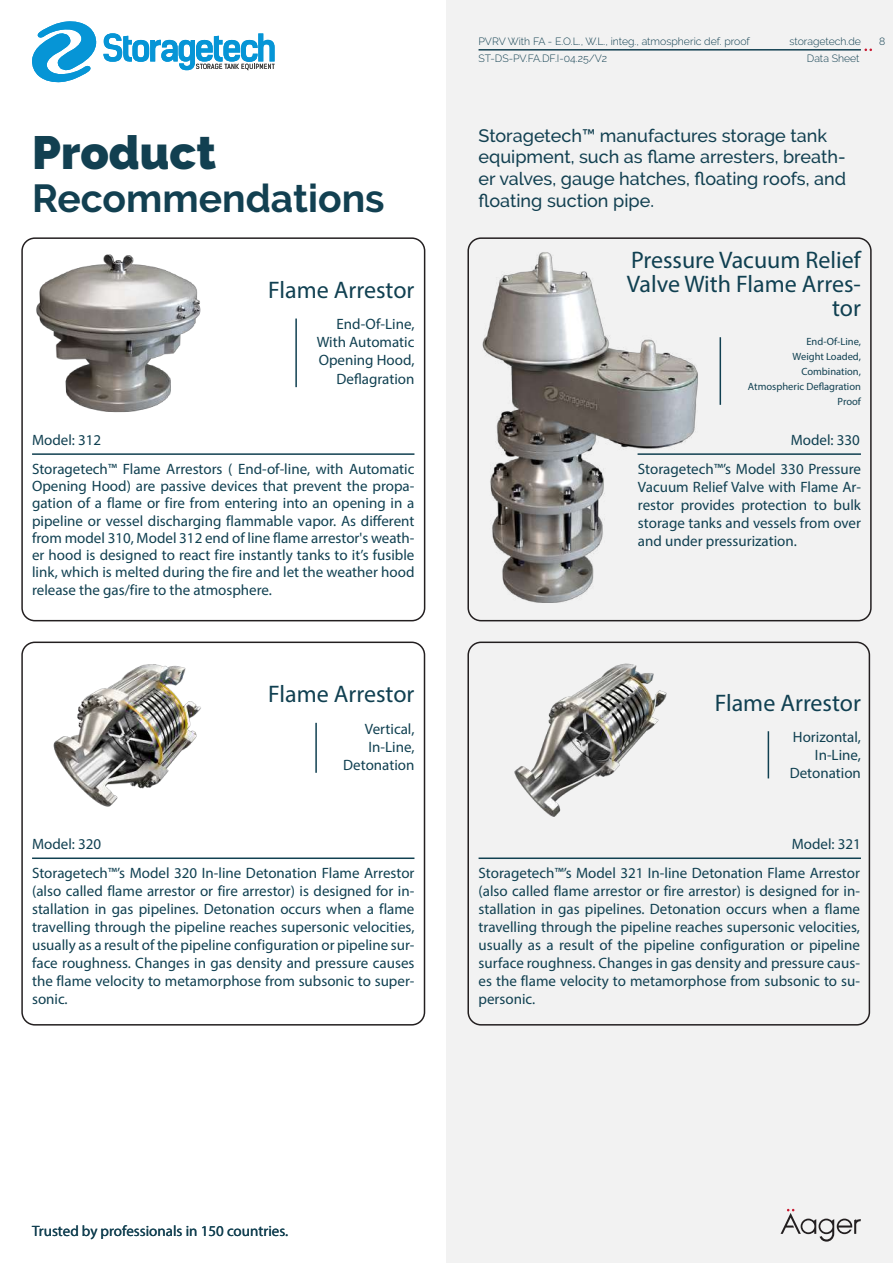
<style>
.page{position:relative;width:893px;height:1263px;background:#fff}
.page>*{position:absolute;margin:0;border:0;box-sizing:border-box;transform-origin:0 0}
.t1{font:900 46.5px "Raleway";color:#124051}
.t2{font:700 39px "Raleway";color:#124051}
.t3{font:24px/24px "Myriad Pro";color:#104051;text-align:right}
.t4{font:500 18px/21.6px "Raleway";color:#124051}
.t5{font:15px/18px "Myriad Pro";color:#104051;text-align:justify}
.t6{font:15px "Myriad Pro";color:#124051}
.t7{font:300 10.5px/16.6px "Raleway";color:#124051}
.t8{font:10.5px/15px "Myriad Pro";color:#104051;text-align:right}
</style>
<div class="page">
<div style="left:446px;top:0;width:447px;height:1263px;background:#f2f2f2"></div>
<svg style="left:780px;top:1209px;width:81px;height:32px"></svg>
<svg style="left:864px;top:49px;width:8px;height:2px"></svg>
<hr style="left:479px;top:49px;width:382px;height:2px;background:#124051">
<svg style="left:103px;top:33px;width:172px;height:37px"></svg>
<svg style="left:32px;top:21px;width:64px;height:62px"></svg>
<div style="left:467px;top:237px;width:405px;height:384px;border:2px solid #231f20;border-radius:13px"></div>
<div style="left:21px;top:237px;width:404px;height:384px;border:2px solid #231f20;border-radius:13px"></div>
<div style="left:21px;top:641px;width:404px;height:384px;border:2px solid #231f20;border-radius:13px"></div>
<div style="left:467px;top:641px;width:403px;height:384px;border:2px solid #231f20;border-radius:13px"></div>
<img style="left:36px;top:254px;width:165px;height:159px">
<hr style="left:32px;top:453px;width:382px;height:2px;background:#104051">
<hr style="left:32px;top:857px;width:382px;height:2px;background:#104051">
<hr style="left:479px;top:857px;width:382px;height:2px;background:#104051">
<hr style="left:295px;top:318px;width:2px;height:69px;background:#104051">
<hr style="left:315px;top:723px;width:2px;height:50px;background:#104051">
<hr style="left:768px;top:731px;width:1px;height:47px;background:#104051">
<hr style="left:638px;top:453px;width:223px;height:2px;background:#104051">
<img style="left:482px;top:252px;width:220px;height:351px">
<hr style="left:720px;top:337px;width:1px;height:68px;background:#104051">
<img style="left:53px;top:664px;width:148px;height:143px">
<img style="left:514px;top:663px;width:153px;height:154px">
<h1 class="t1" style="left:32px;top:125px;width:185px">Product</h1>
<h2 class="t2" style="left:32px;top:176px;width:354px">Recommendations</h2>
<p class="t5" style="left:32px;top:431px;width:71px">Model: 312</p>
<h3 class="t3" style="left:268px;top:278px;width:148px">Flame Arrestor</h3>
<p class="t5" style="left:317px;top:315px;width:99px;text-align:right">End-Of-Line,<br>With Automatic<br>Opening Hood,<br>Deflagration</p>
<p class="t5" style="left:32px;top:460px;width:384px;line-height:17.2px">Storagetech™ Flame Arrestors ( End-of-line, with Automatic Opening Hood) are passive devices that prevent the propa&shy;gation of a flame or fire from entering into an opening in a pipeline or vessel discharging flammable vapor. As different from model 310, Model 312 end of line flame arrestor's weath&shy;er hood is designed to react fire instantly tanks to it’s fusible link, which is melted during the fire and let the weather hood release the gas/fire to the atmosphere.</p>
<p class="t7" style="left:479px;top:33px;width:273px">PVRV With FA - E.O.L., W.L., integ., atmospheric def. proof<br>ST-DS-PV.FA.DF.I-04.25/V2</p>
<p class="t7" style="left:789px;top:33px;width:73px">storagetech.de</p>
<p class="t7" style="left:807px;top:50px;width:54px">Data Sheet</p>
<p class="t7" style="left:879px;top:33px;width:8px">8</p>
<p class="t4" style="left:479px;top:125px;width:369px">Storagetech™ manufactures storage tank equipment, such as flame arresters, breath&shy;er valves, gauge hatches, floating roofs, and floating suction pipe.</p>
<h3 class="t3" style="left:627px;top:248px;width:235px">Pressure Vacuum Relief<br>Valve With Flame Arres&shy;tor</h3>
<p class="t8" style="left:748px;top:334px;width:114px">End-Of-Line,<br>Weight Loaded,<br>Combination,<br>Atmospheric Deflagration<br>Proof</p>
<p class="t5" style="left:791px;top:431px;width:71px">Model: 330</p>
<p class="t5" style="left:638px;top:460px;width:225px">Storagetech™’s Model 330 Pressure Vacuum Relief Valve with Flame Ar&shy;restor provides protection to bulk storage tanks and vessels from over and under pressurization.</p>
<h3 class="t3" style="left:268px;top:682px;width:148px">Flame Arrestor</h3>
<p class="t5" style="left:343px;top:719px;width:73px;text-align:right">Vertical,<br>In-Line,<br>Detonation</p>
<h3 class="t3" style="left:715px;top:690px;width:148px">Flame Arrestor</h3>
<p class="t5" style="left:790px;top:728px;width:73px;text-align:right">Horizontal,<br>In-Line,<br>Detonation</p>
<p class="t5" style="left:32px;top:835px;width:71px">Model: 320</p>
<p class="t5" style="left:792px;top:835px;width:71px">Model: 321</p>
<p class="t5" style="left:32px;top:864px;width:384px">Storagetech™’s Model 320 In-line Detonation Flame Arrestor (also called flame arrestor or fire arrestor) is designed for in&shy;stallation in gas pipelines. Detonation occurs when a flame travelling through the pipeline reaches supersonic velocities, usually as a result of the pipeline configuration or pipeline sur&shy;face roughness. Changes in gas density and pressure causes the flame velocity to metamorphose from subsonic to super&shy;sonic.</p>
<p class="t5" style="left:479px;top:864px;width:383px">Storagetech™’s Model 321 In-line Detonation Flame Arrestor (also called flame arrestor or fire arrestor) is designed for in&shy;stallation in gas pipelines. Detonation occurs when a flame travelling through the pipeline reaches supersonic velocities, usually as a result of the pipeline configuration or pipeline surface roughness. Changes in gas density and pressure caus&shy;es the flame velocity to metamorphose from subsonic to su&shy;personic.</p>
<p class="t6" style="left:32px;top:1222px;width:258px">Trusted by professionals in 150 countries.</p>
</div>
